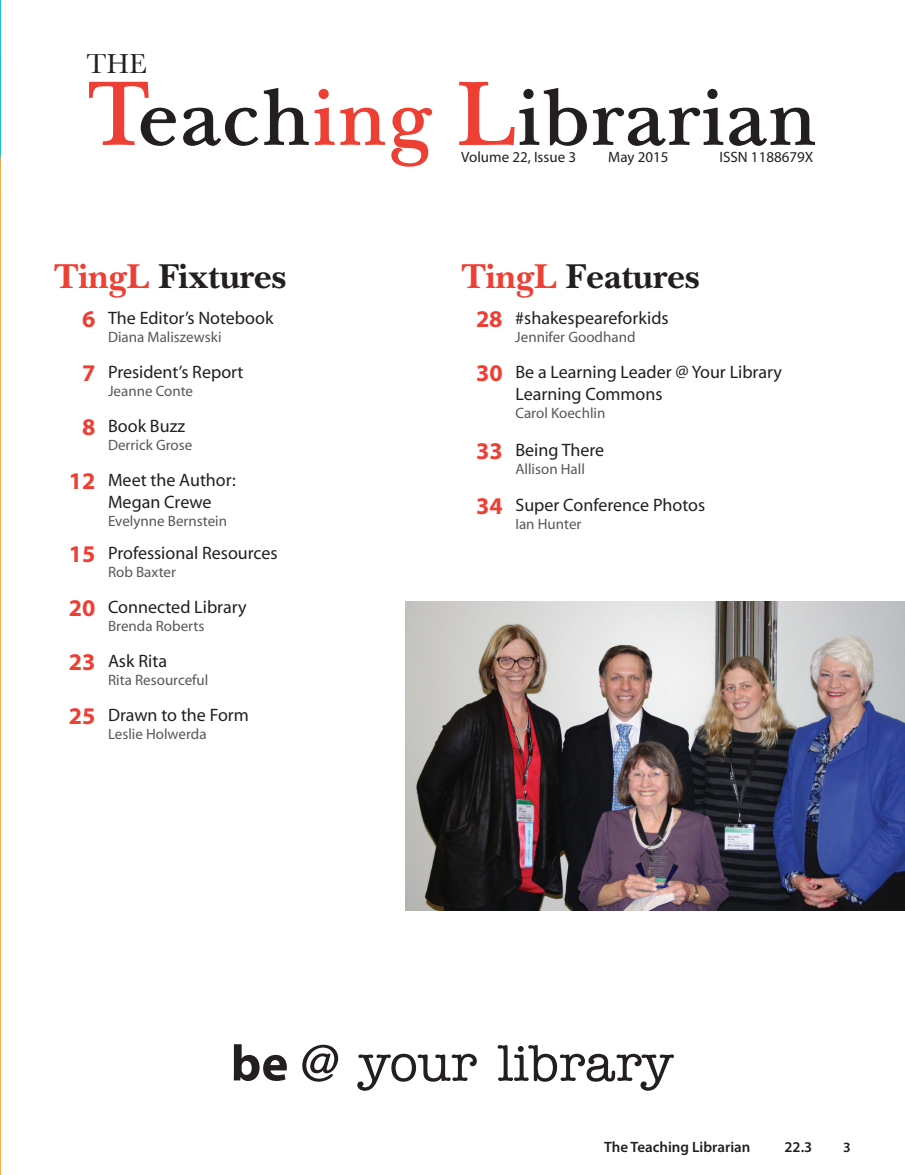
<style>
.page{position:relative;width:905px;height:1175px;background:#fff}
.page>*{position:absolute;margin:0;border:0;box-sizing:border-box;transform-origin:0 0}
.t1{font:81px "New Baskerville";letter-spacing:.03em;color:#231f20}
.t2{font:500 51px "American Typewriter";color:#231f20}
.t3{font:700 36px "New Baskerville";color:#231f20}
.t4{font:28.5px "Baskerville";color:#231f20}
.t5{font:18px/21.6px "Myriad";color:#231f20}
.t6{font:15px "Myriad";color:#57585a}
.t7{font:15px "Myriad Pro";color:#231f20}
.t8{font:600 15px "Myriad Pro";color:#231f20}
.t9{font:600 14.25px "Myriad Pro";color:#231f20}
.s1{font-size:93.15px;color:#ee3f34}
.s2{color:#ee3f34}
.s3{font-weight:700;font-size:24px;color:#ee3f34}
.s4{font-family:"Myriad";font-weight:700}
</style>
<div class="page">
<svg style="left:89px;top:81px;width:344px;height:86px"></svg>
<svg style="left:459px;top:81px;width:356px;height:65px"></svg>
<img style="left:0;top:0;width:1px;height:1174px">
<img style="left:405px;top:602px;width:499px;height:308px">
<h3 class="t4" style="left:86px;top:46px;width:62px">The</h3>
<h1 class="t1" style="left:88px;top:71px;width:730px"><span class="s1">T</span>each<span class="s2">ing</span> <span class="s1">L</span>ibrarian</h1>
<p class="t7" style="left:461px;top:148px;width:116px">Volume 22, Issue 3</p>
<p class="t7" style="left:608px;top:148px;width:62px">May 2015</p>
<p class="t7" style="left:719px;top:148px;width:95px">ISSN 1188679X</p>
<h3 class="t3" style="left:54px;top:255px;width:234px"><span class="s2">TingL</span> Fixtures</h3>
<h3 class="t3" style="left:461px;top:255px;width:239px"><span class="s2">TingL</span> Features</h3>
<p class="t5" style="left:82px;top:308px;width:193px"><span class="s3">6</span> The Editor’s Notebook</p>
<p class="t6" style="left:108px;top:330px;width:115px">Diana Maliszewski</p>
<p class="t5" style="left:82px;top:362px;width:163px"><span class="s3">7</span> President’s Report</p>
<p class="t6" style="left:108px;top:384px;width:87px">Jeanne Conte</p>
<p class="t5" style="left:82px;top:416px;width:104px"><span class="s3">8</span> Book Buzz</p>
<p class="t6" style="left:108px;top:438px;width:86px">Derrick Grose</p>
<p class="t5" style="left:476px;top:308px;width:194px"><span class="s3">28</span> #shakespeareforkids</p>
<p class="t6" style="left:515px;top:330px;width:122px">Jennifer Goodhand</p>
<p class="t5" style="left:515px;top:362px;width:268px;text-indent:-39px"><span class="s3">30</span> Be a Learning Leader @ Your Library<br>Learning Commons</p>
<p class="t6" style="left:515px;top:405px;width:91px">Carol Koechlin</p>
<p class="t5" style="left:476px;top:439px;width:130px"><span class="s3">33</span> Being There</p>
<p class="t6" style="left:515px;top:461px;width:71px">Allison Hall</p>
<p class="t5" style="left:476px;top:495px;width:230px"><span class="s3">34</span> Super Conference Photos</p>
<p class="t6" style="left:515px;top:516px;width:67px">Ian Hunter</p>
<p class="t5" style="left:108px;top:470px;width:129px;text-indent:-39px"><span class="s3">12</span> Meet the Author:<br>Megan Crewe</p>
<p class="t6" style="left:108px;top:513px;width:120px">Evelynne Bernstein</p>
<p class="t5" style="left:69px;top:543px;width:210px"><span class="s3">15</span> Professional Resources</p>
<p class="t6" style="left:108px;top:565px;width:69px">Rob Baxter</p>
<p class="t5" style="left:69px;top:597px;width:179px"><span class="s3">20</span> Connected Library</p>
<p class="t6" style="left:108px;top:619px;width:98px">Brenda Roberts</p>
<p class="t5" style="left:69px;top:651px;width:100px"><span class="s3">23</span> Ask Rita</p>
<p class="t6" style="left:108px;top:673px;width:102px">Rita Resourceful</p>
<p class="t5" style="left:69px;top:705px;width:182px"><span class="s3">25</span> Drawn to the Form</p>
<p class="t6" style="left:108px;top:727px;width:100px">Leslie Holwerda</p>
<h2 class="t2" style="left:231px;top:1035px;width:445px"><span class="s4">be</span> @ your library</h2>
<p class="t8" style="left:604px;top:1139px;width:148px">The Teaching Librarian</p>
<p class="t8" style="left:784px;top:1139px;width:29px">22.3</p>
<p class="t9" style="left:843px;top:1139px;width:9px">3</p>
</div>
